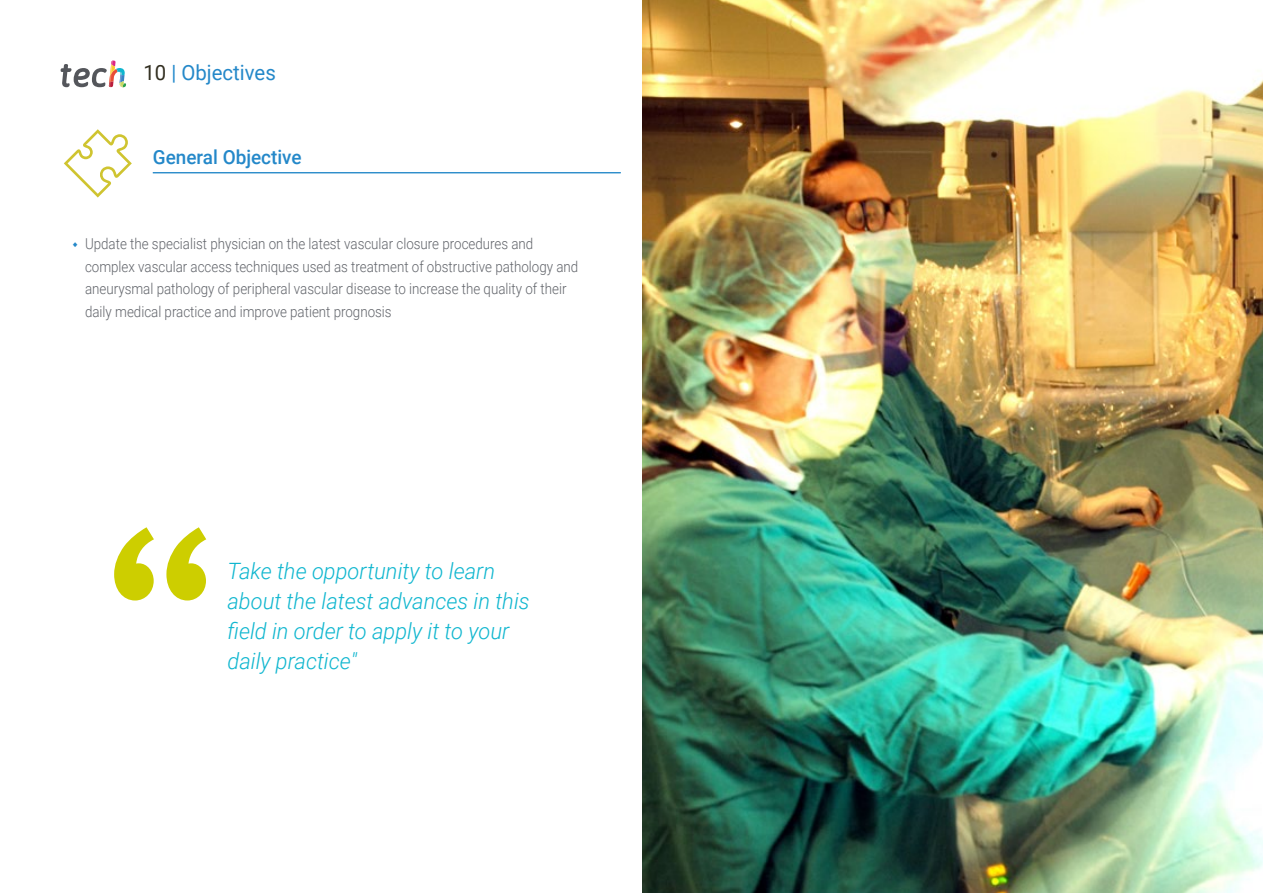
<style>
.page{position:relative;width:1263px;height:893px;background:#fff}
.page>*{position:absolute;margin:0;border:0;box-sizing:border-box;transform-origin:0 0}
.t1{font:italic 300 22.5px/30px "Roboto";color:#0fb6cf}
.t2{font:21px "Roboto";color:#2488c9}
.t3{font:500 19.5px "Roboto";color:#2488c9}
.t4{font:300 15px/22.5px "Roboto";color:#61646a;scale:.89 1}
.s1{color:#312e20}
.s2{color:#2289cb}
</style>
<div class="page">
<hr style="left:153px;top:172px;width:468px;height:1px;background:#2488c9">
<svg style="left:64px;top:129px;width:68px;height:69px"></svg>
<img style="left:642px;top:0;width:621px;height:893px">
<svg style="left:61px;top:61px;width:65px;height:27px"></svg>
<svg style="left:114px;top:527px;width:92px;height:73px"></svg>
<h2 class="t2" style="left:144px;top:57px;width:134px"><span class="s1">10</span> <span class="s2">|</span> Objectives</h2>
<h3 class="t3" style="left:153px;top:144px;width:150px">General Objective</h3>
<p class="t4" style="left:85px;top:232px;width:556px">Update the specialist physician on the latest vascular closure procedures and complex vascular access techniques used as treatment of obstructive pathology and aneurysmal pathology of peripheral vascular disease to increase the quality of their daily medical practice and improve patient prognosis</p>
<h1 class="t1" style="left:228px;top:555px;width:304px">Take the opportunity to learn about the latest advances in this field in order to apply it to your daily practice"</h1>
</div>
